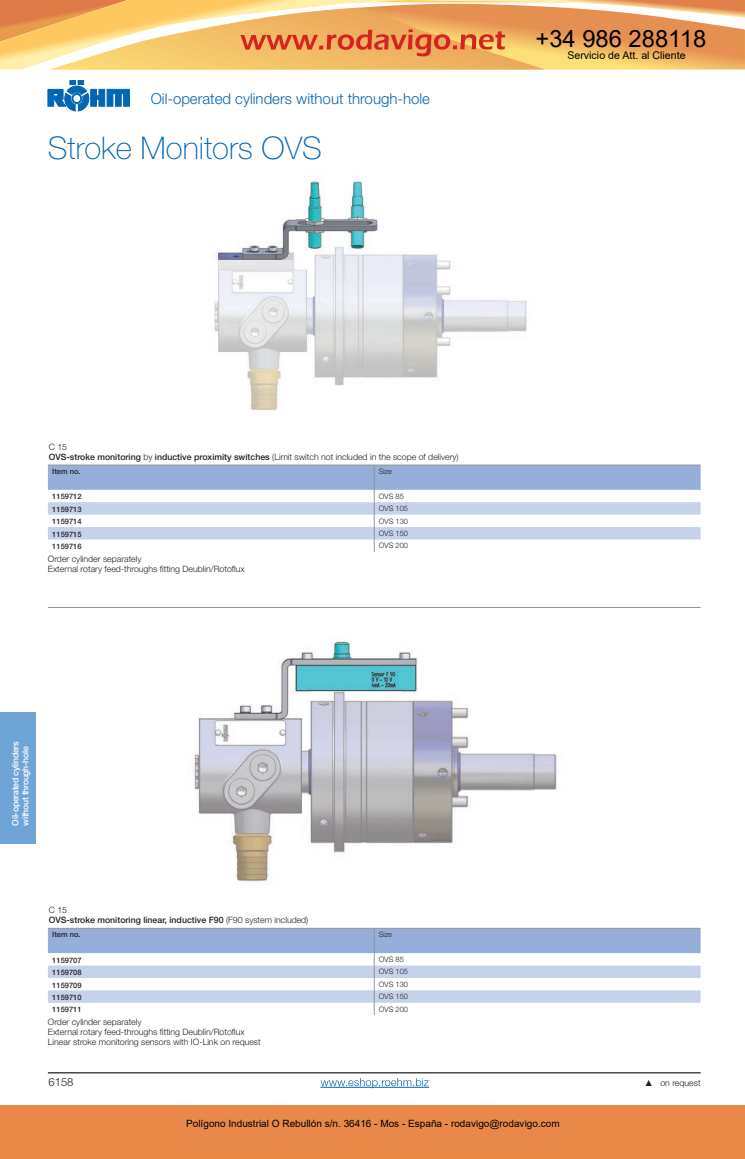
<style>
.page{position:relative;width:745px;height:1159px;background:#fff}
.page>*{position:absolute;margin:0;border:0;box-sizing:border-box;transform-origin:0 0}
.t1{font:100 31.25px "Helvetica Neue LT Std";color:#0166b3}
.t2{font:23.75px "Arial";color:#000}
.t3{font:300 15px "Helvetica Neue LT Std";color:#0166b3}
.t4{font:300 11.25px "Helvetica Neue LT Std";color:#231f20}
.t5{font:10.62px "Arial";color:#000}
.t6{font:10px "Arial";color:#000}
.t7{font:300 8.75px/10px "Helvetica Neue LT Std";color:#231f20}
.t8{font:500 8.75px/10px "Helvetica Neue LT Std";color:#231f20}
.t9{font:500 8.75px/10px "Helvetica Neue LT Std";letter-spacing:-.03em;color:#fff}
.t10{font:500 7.5px "Helvetica Neue LT Std";color:#231f20}
.t11{font:300 7.5px "Helvetica Neue LT Std";color:#231f20}
.s1{font-weight:500}
.s2{font-weight:300}
.s3{font-family:"Arial";font-weight:400}
</style>
<div class="page">
<svg style="left:48px;top:80px;width:81px;height:31px"></svg>
<hr style="left:48px;top:1072px;width:652px;height:1px;background:#231f20">
<div style="left:0;top:712px;width:35px;height:131px;background:#6fa4d7"></div>
<img style="left:214px;top:180px;width:313px;height:231px">
<svg style="left:48px;top:465px;width:652px;height:87px"></svg>
<hr style="left:48px;top:607px;width:652px;height:1px;background:#939598">
<img style="left:192px;top:641px;width:365px;height:241px">
<svg style="left:48px;top:928px;width:652px;height:87px"></svg>
<hr style="left:320px;top:1087px;width:109px;height:1px;background:#0166b3">
<svg style="left:320px;top:1078px;width:108px;height:10px"></svg>
<div style="left:0;top:1105px;width:744px;height:54px;background:#e88949"></div>
<svg style="left:0;top:0;width:744px;height:70px;background:#f0b66e"></svg>
<h3 class="t3" style="left:151px;top:89px;width:280px">Oil-operated cylinders without through-hole</h3>
<h1 class="t1" style="left:48px;top:130px;width:275px">Stroke Monitors OVS</h1>
<h2 class="t2" style="left:535px;top:22px;width:172px">+34 986 288118</h2>
<p class="t5" style="left:567px;top:48px;width:120px">Servicio de Att. al Cliente</p>
<p class="t7" style="left:49px;top:442px;width:411px">C 15<br><span class="s1">OVS-stroke monitoring</span> by <span class="s1">inductive proximity switches</span> (Limit switch not included in the scope of delivery)</p>
<p class="t10" style="left:52px;top:467px;width:30px">Item no.</p>
<p class="t11" style="left:378px;top:467px;width:15px">Size</p>
<p class="t10" style="left:52px;top:492px;width:31px">1159712</p>
<p class="t11" style="left:378px;top:491px;width:27px">OVS 85</p>
<p class="t10" style="left:52px;top:505px;width:31px">1159713</p>
<p class="t11" style="left:378px;top:504px;width:31px">OVS 105</p>
<p class="t10" style="left:52px;top:517px;width:31px">1159714</p>
<p class="t11" style="left:378px;top:516px;width:31px">OVS 130</p>
<p class="t10" style="left:52px;top:529px;width:31px">1159715</p>
<p class="t11" style="left:378px;top:529px;width:31px">OVS 150</p>
<p class="t10" style="left:52px;top:542px;width:31px">1159716</p>
<p class="t11" style="left:378px;top:541px;width:31px">OVS 200</p>
<p class="t7" style="left:48px;top:553px;width:198px">Order cylinder separately<br>External rotary feed-throughs fitting Deublin/Rotoflux</p>
<p class="t9" style="left:10px;top:825px;width:86px;rotate:-90deg">Oil-operated cylinders without through-hole</p>
<p class="t8" style="left:49px;top:905px;width:261px"><span class="s2">C 15<br></span>OVS-stroke monitoring linear, inductive F90 <span class="s2">(F90 system included)</span></p>
<p class="t10" style="left:52px;top:930px;width:30px">Item no.</p>
<p class="t11" style="left:378px;top:930px;width:15px">Size</p>
<p class="t10" style="left:52px;top:955px;width:31px">1159707</p>
<p class="t11" style="left:378px;top:954px;width:27px">OVS 85</p>
<p class="t10" style="left:52px;top:968px;width:31px">1159708</p>
<p class="t11" style="left:378px;top:967px;width:31px">OVS 105</p>
<p class="t10" style="left:52px;top:980px;width:31px">1159709</p>
<p class="t11" style="left:378px;top:979px;width:31px">OVS 130</p>
<p class="t10" style="left:52px;top:992px;width:31px">1159710</p>
<p class="t11" style="left:378px;top:992px;width:31px">OVS 150</p>
<p class="t10" style="left:52px;top:1005px;width:31px">1159711</p>
<p class="t11" style="left:378px;top:1004px;width:31px">OVS 200</p>
<p class="t7" style="left:48px;top:1016px;width:214px">Order cylinder separately<br>External rotary feed-throughs fitting Deublin/Rotoflux<br>Linear stroke monitoring sensors with IO-Link on request</p>
<p class="t4" style="left:48px;top:1075px;width:27px">6158</p>
<p class="t6" style="left:186px;top:1117px;width:375px">Polígono Industrial O Rebullón s/n. 36416 - Mos - España - rodavigo@rodavigo.com</p>
<p class="t7" style="left:644px;top:1078px;width:58px"><span class="s3">▲</span> on request</p>
</div>
